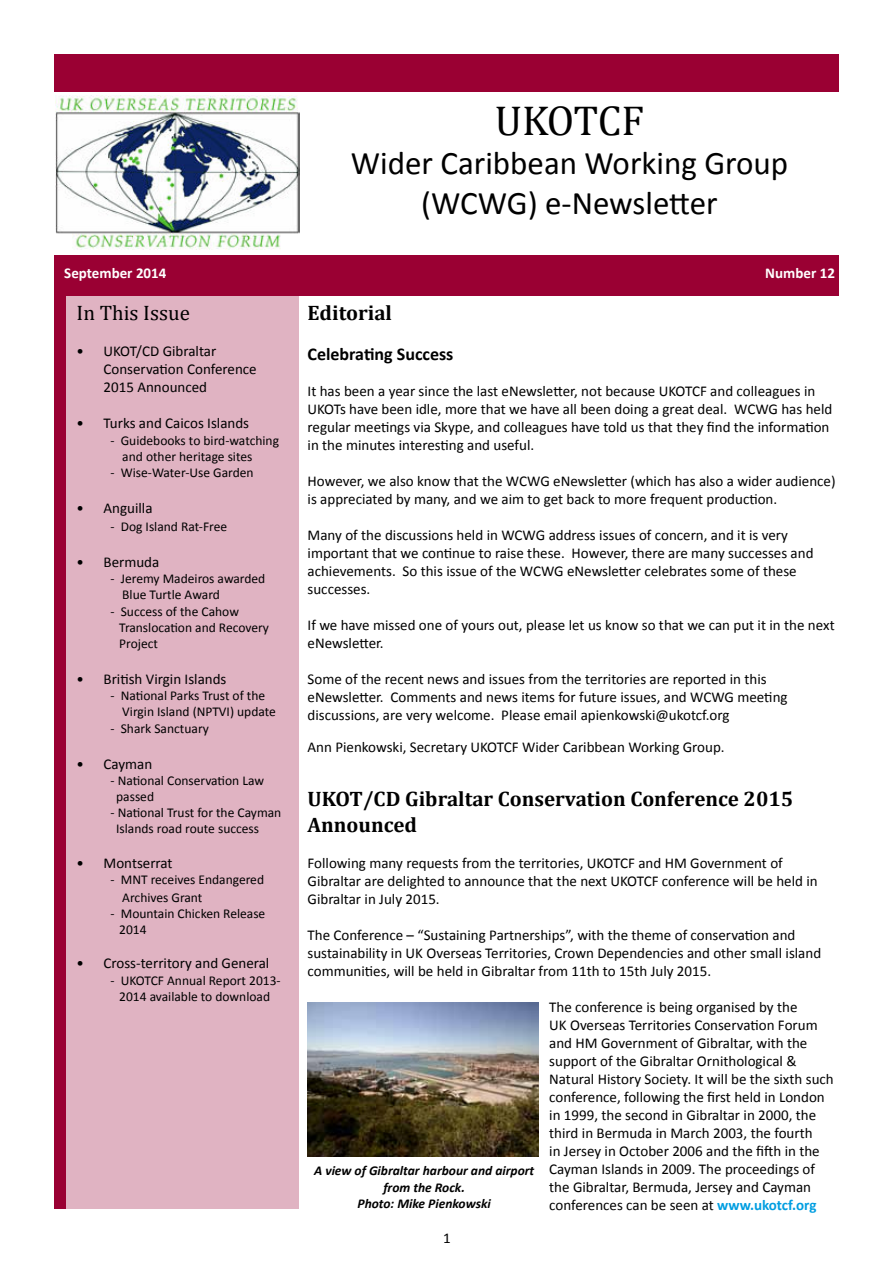
<style>
.page{position:relative;width:893px;height:1263px;background:#fff}
.page>*{position:absolute;margin:0;border:0;box-sizing:border-box;transform-origin:0 0}
.t1{font:42px "Cambria";letter-spacing:-.015em;color:#000}
.t2{font:33px/39.6px "Calibri";color:#000;text-align:center}
.t3{font:700 21px/25.2px "Cambria";color:#000}
.t4{font:21px "Cambria";color:#000}
.t5{font:700 18px "Calibri";color:#000}
.t6{font:15px/18px "Calibri";color:#000}
.t7{font:700 15px "Calibri";color:#fff}
.t8{font:13.5px/16.2px "Calibri";color:#000}
.t9{font:italic 700 13.5px/16.2px "Calibri";color:#000;text-align:center}
.s1{font-weight:700;color:#009ee1}
</style>
<div class="page">
<div style="left:54px;top:54px;width:785px;height:37px;background:#9a0033"></div>
<div style="left:54px;top:255px;width:12px;height:954px;background:#9a0033"></div>
<div style="left:66px;top:296px;width:233px;height:913px;background:#e0b3c2"></div>
<div style="left:66px;top:255px;width:773px;height:41px;background:#9a0033"></div>
<img style="left:55px;top:96px;width:244px;height:153px">
<img style="left:308px;top:1002px;width:231px;height:155px">
<p class="t7" style="left:64px;top:268px;width:104px">September 2014</p>
<h3 class="t4" style="left:77px;top:301px;width:115px">In This Issue</h3>
<p class="t6" style="left:104px;top:342px;width:155px;text-indent:-27px">• UKOT/CD Gibraltar<br>Conservation Conference<br>2015 Announced</p>
<p class="t6" style="left:77px;top:414px;width:174px">• Turks and Caicos Islands</p>
<p class="t8" style="left:122px;top:432px;width:158px;text-indent:-12px">- Guidebooks to bird-watching and other heritage sites</p>
<p class="t8" style="left:111px;top:465px;width:145px">- Wise-Water-Use Garden</p>
<p class="t6" style="left:77px;top:499px;width:77px">• Anguilla</p>
<p class="t8" style="left:111px;top:518px;width:118px">- Dog Island Rat-Free</p>
<p class="t6" style="left:77px;top:553px;width:84px">• Bermuda</p>
<p class="t8" style="left:122px;top:571px;width:145px;text-indent:-12px">- Jeremy Madeiros awarded<br>Blue Turtle Award</p>
<p class="t8" style="left:119px;top:603px;width:151px;text-indent:-9px">- Success of the Cahow<br>Translocation and Recovery<br>Project</p>
<p class="t6" style="left:77px;top:670px;width:151px">• British Virgin Islands</p>
<p class="t8" style="left:122px;top:688px;width:155px;text-indent:-12px">- National Parks Trust of the<br>Virgin Island (NPTVI) update</p>
<p class="t8" style="left:111px;top:720px;width:100px">- Shark Sanctuary</p>
<p class="t6" style="left:77px;top:755px;width:77px">• Cayman</p>
<p class="t8" style="left:116px;top:772px;width:149px;text-indent:-6px">- National Conservation Law passed</p>
<p class="t8" style="left:116px;top:805px;width:167px;text-indent:-6px">- National Trust for the Cayman<br>Islands road route success</p>
<p class="t6" style="left:77px;top:854px;width:98px">• Montserrat</p>
<p class="t8" style="left:122px;top:870px;width:143px;line-height:18px;text-indent:-12px">- MNT receives Endangered<br>Archives Grant</p>
<p class="t8" style="left:119px;top:905px;width:148px;text-indent:-9px">- Mountain Chicken Release<br>2014</p>
<p class="t6" style="left:77px;top:954px;width:194px">• Cross-territory and General</p>
<p class="t8" style="left:111px;top:972px;width:172px;text-align:center">- UKOTCF Annual Report 2013-<br>2014 available to download</p>
<h1 class="t1" style="left:495px;top:96px;width:151px">UKOTCF</h1>
<h2 class="t2" style="left:351px;top:146px;width:439px">Wider Caribbean Working Group (WCWG) e-Newsletter</h2>
<p class="t7" style="left:765px;top:268px;width:71px">Number 12</p>
<h3 class="t3" style="left:308px;top:303px;width:86px">Editorial</h3>
<p class="t5" style="left:308px;top:342px;width:147px">Celebrating Success</p>
<p class="t6" style="left:308px;top:382px;width:526px">It has been a year since the last eNewsletter, not because UKOTCF and colleagues in UKOTs have been idle, more that we have all been doing a great deal. WCWG has held regular meetings via Skype, and colleagues have told us that they find the information in the minutes interesting and useful.</p>
<p class="t6" style="left:308px;top:472px;width:529px">However, we also know that the WCWG eNewsletter (which has also a wider audience) is appreciated by many, and we aim to get back to more frequent production.</p>
<p class="t6" style="left:308px;top:526px;width:507px">Many of the discussions held in WCWG address issues of concern, and it is very important that we continue to raise these. However, there are many successes and achievements. So this issue of the WCWG eNewsletter celebrates some of these successes.</p>
<p class="t6" style="left:308px;top:616px;width:529px">If we have missed one of yours out, please let us know so that we can put it in the next eNewsletter.</p>
<p class="t6" style="left:308px;top:670px;width:481px">Some of the recent news and issues from the territories are reported in this eNewsletter. Comments and news items for future issues, and WCWG meeting discussions, are very welcome. Please email apienkowski@ukotcf.org</p>
<p class="t6" style="left:308px;top:738px;width:419px">Ann Pienkowski, Secretary UKOTCF Wider Caribbean Working Group.</p>
<h3 class="t3" style="left:308px;top:789px;width:487px">UKOT/CD Gibraltar Conservation Conference 2015<br>Announced</h3>
<p class="t6" style="left:308px;top:854px;width:512px">Following many requests from the territories, UKOTCF and HM Government of<br>Gibraltar are delighted to announce that the next UKOTCF conference will be held in<br>Gibraltar in July 2015.</p>
<p class="t6" style="left:308px;top:926px;width:515px">The Conference – “Sustaining Partnerships”, with the theme of conservation and sustainability in UK Overseas Territories, Crown Dependencies and other small island communities, will be held in Gibraltar from 11th to 15th July 2015.</p>
<p class="t6" style="left:549px;top:998px;width:286px">The conference is being organised by the<br>UK Overseas Territories Conservation Forum and HM Government of Gibraltar, with the support of the Gibraltar Ornithological &amp; Natural History Society. It will be the sixth such conference, following the first held in London in 1999, the second in Gibraltar in 2000, the third in Bermuda in March 2003, the fourth<br>in Jersey in October 2006 and the fifth in the Cayman Islands in 2009. The proceedings of the Gibraltar, Bermuda, Jersey and Cayman conferences can be seen at <span class="s1">www.ukotcf.org</span></p>
<p class="t9" style="left:314px;top:1163px;width:222px">A view of Gibraltar harbour and airport from the Rock.<br>Photo: Mike Pienkowski</p>
<p class="t6" style="left:443px;top:1230px;width:9px">1</p>
</div>
